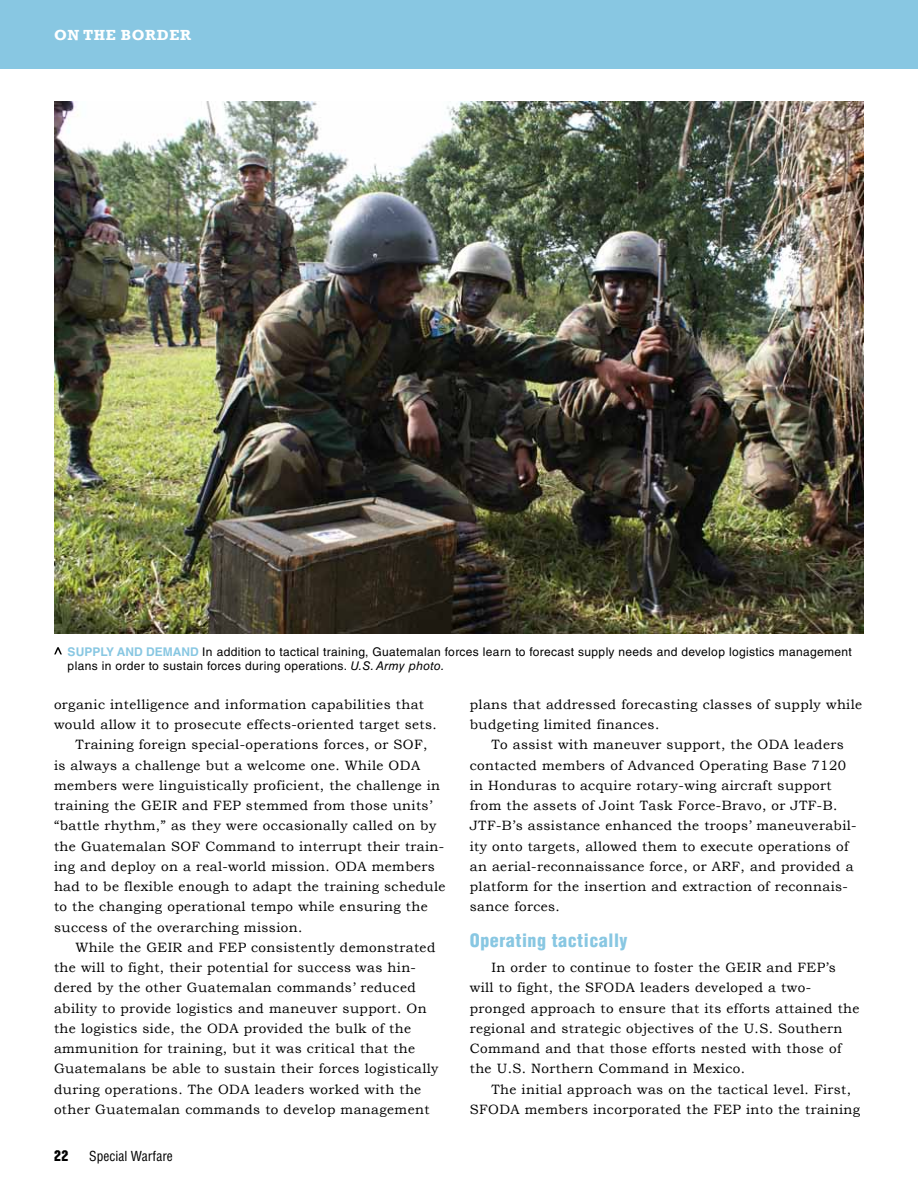
<style>
.page{position:relative;width:918px;height:1188px;background:#fff}
.page>*{position:absolute;margin:0;border:0;box-sizing:border-box;transform-origin:0 0}
.t1{font:900 condensed 18px "Helvetica LT Std";letter-spacing:.03em;color:#88c7e2}
.t2{font:700 15px "Rockwell";letter-spacing:.04em;color:#fff}
.t3{font:15px "Machine Std";color:#000}
.t4{font:13.5px/20.2px "Bookman Old Style";letter-spacing:.03em;color:#000}
.t5{font:condensed 13.5px "Helvetica LT Std";color:#000}
.t6{font:12px/14.4px "Helvetica LT Std";letter-spacing:.03em;color:#000}
.s1{font-weight:700;color:#88c7e2}
.s2{font-style:italic}
</style>
<div class="page">
<div style="left:0;top:0;width:918px;height:68px;background:#88c7e2"></div>
<svg style="left:54px;top:647px;width:8px;height:7px"></svg>
<img style="left:54px;top:101px;width:810px;height:533px">
<p class="t2" style="left:54px;top:25px;width:138px">ON THE BORDER</p>
<p class="t6" style="left:68px;top:644px;width:786px"><span class="s1">SUPPLY AND DEMAND</span> In addition to tactical training, Guatemalan forces learn to forecast supply needs and develop logistics management plans in order to sustain forces during operations. <span class="s2">U.S. Army photo.</span></p>
<p class="t4" style="left:54px;top:694px;width:372px">organic intelligence and information capabilities that</p>
<p class="t4" style="left:54px;top:714px;width:384px">would allow it to prosecute effects-oriented target sets.</p>
<p class="t4" style="left:76px;top:735px;width:353px">Training foreign special-operations forces, or SOF,</p>
<p class="t4" style="left:54px;top:755px;width:368px">is always a challenge but a welcome one. While ODA</p>
<p class="t4" style="left:54px;top:775px;width:388px">members were linguistically proficient, the challenge in</p>
<p class="t4" style="left:54px;top:795px;width:380px">training the GEIR and FEP stemmed from those units’</p>
<p class="t4" style="left:54px;top:816px;width:384px">“battle rhythm,” as they were occasionally called on by</p>
<p class="t4" style="left:54px;top:836px;width:392px">the Guatemalan SOF Command to interrupt their train-</p>
<p class="t4" style="left:54px;top:856px;width:382px">ing and deploy on a real-world mission. ODA members</p>
<p class="t4" style="left:54px;top:876px;width:393px">had to be flexible enough to adapt the training schedule</p>
<p class="t4" style="left:54px;top:897px;width:375px">to the changing operational tempo while ensuring the</p>
<p class="t4" style="left:54px;top:917px;width:250px">success of the overarching mission.</p>
<p class="t4" style="left:76px;top:937px;width:361px">While the GEIR and FEP consistently demonstrated</p>
<p class="t4" style="left:54px;top:957px;width:364px">the will to fight, their potential for success was hin-</p>
<p class="t4" style="left:54px;top:978px;width:363px">dered by the other Guatemalan commands’ reduced</p>
<p class="t4" style="left:54px;top:998px;width:374px">ability to provide logistics and maneuver support. On</p>
<p class="t4" style="left:54px;top:1018px;width:359px">the logistics side, the ODA provided the bulk of the</p>
<p class="t4" style="left:54px;top:1038px;width:363px">ammunition for training, but it was critical that the</p>
<p class="t4" style="left:54px;top:1059px;width:386px">Guatemalans be able to sustain their forces logistically</p>
<p class="t4" style="left:54px;top:1079px;width:369px">during operations. The ODA leaders worked with the</p>
<p class="t4" style="left:54px;top:1099px;width:377px">other Guatemalan commands to develop management</p>
<p class="t3" style="left:54px;top:1147px;width:16px">22</p>
<p class="t5" style="left:89px;top:1148px;width:85px">Special Warfare</p>
<p class="t4" style="left:470px;top:694px;width:394px">plans that addressed forecasting classes of supply while budgeting limited finances.</p>
<p class="t4" style="left:470px;top:735px;width:388px;text-indent:22px">To assist with maneuver support, the ODA leaders contacted members of Advanced Operating Base 7120 in Honduras to acquire rotary-wing aircraft support from the assets of Joint Task Force-Bravo, or JTF-B.<br>JTF-B’s assistance enhanced the troops’ maneuverabil&shy;ity onto targets, allowed them to execute operations of an aerial-reconnaissance force, or ARF, and provided a platform for the insertion and extraction of reconnais&shy;sance forces.</p>
<h1 class="t1" style="left:470px;top:929px;width:159px">Operating tactically</h1>
<p class="t4" style="left:470px;top:957px;width:391px;text-indent:22px">In order to continue to foster the GEIR and FEP’s will to fight, the SFODA leaders developed a two&shy;pronged approach to ensure that its efforts attained the regional and strategic objectives of the U.S. Southern Command and that those efforts nested with those of the U.S. Northern Command in Mexico.</p>
<p class="t4" style="left:470px;top:1079px;width:392px;text-indent:22px">The initial approach was on the tactical level. First,<br>SFODA members incorporated the FEP into the training</p>
</div>
